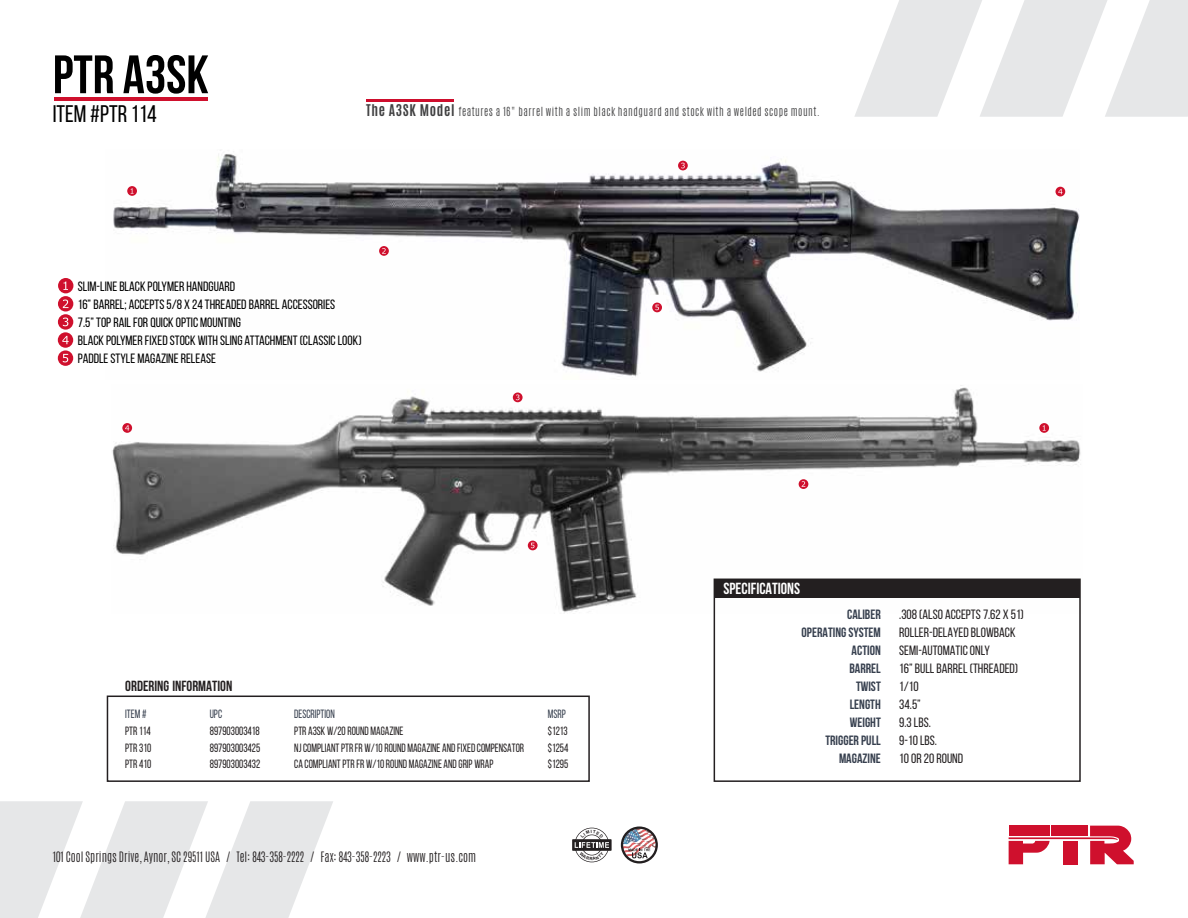
<style>
.page{position:relative;width:1188px;height:918px;background:#fff}
.page>*{position:absolute;margin:0;border:0;box-sizing:border-box;transform-origin:0 0}
.t1{font:700 54px "Bebas Neue";color:#000}
.t2{font:24px "Bebas Neue";color:#000}
.t3{font:700 16.05px "Bebas Neue";color:#fff}
.t4{font:700 14.7px "Bebas Neue";color:#231f20}
.t5{font:13.5px/18px "Bebas Neue";color:#000}
.t6{font:13.5px/18px "Bebas Neue";color:#231f20}
.t7{font:700 13.5px/18px "Bebas Neue";color:#363f4e;text-align:right}
.t8{font:12px "Bebas Neue";color:#231f20;scale:.9 1}
.t9{font:300 12px "Antonio";color:#231f20}
.t10{font:12px "Bebas Neue";color:#363f4e;scale:.9 1}
.t11{font:300 10.5px "Antonio";letter-spacing:.05em;color:#404041}
.s1{font-weight:700;font-size:13.5px}
</style>
<div class="page">
<svg style="left:855px;top:0;width:333px;height:117px"></svg>
<svg style="left:0;top:801px;width:333px;height:117px"></svg>
<svg style="left:1009px;top:826px;width:125px;height:38px"></svg>
<div style="left:1009px;top:826px;width:41px;height:10px;background:#cf102d"></div>
<div style="left:1051px;top:826px;width:37px;height:10px;background:#cf102d"></div>
<svg style="left:572px;top:839px;width:40px;height:12px"></svg>
<svg style="left:624px;top:829px;width:31px;height:30px"></svg>
<div style="left:621px;top:826px;width:37px;height:38px;border:2px solid #231f20;border-radius:50%"></div>
<img style="left:112px;top:385px;width:969px;height:229px">
<img style="left:113px;top:150px;width:967px;height:227px">
<svg style="left:127px;top:186px;width:10px;height:10px"></svg>
<svg style="left:131px;top:188px;width:3px;height:6px"></svg>
<div style="left:379px;top:246px;width:10px;height:10px;background:#cf102d;border-radius:50%"></div>
<svg style="left:382px;top:248px;width:4px;height:6px"></svg>
<svg style="left:678px;top:161px;width:10px;height:9px"></svg>
<svg style="left:681px;top:163px;width:4px;height:5px"></svg>
<div style="left:1056px;top:187px;width:9px;height:9px;background:#cf102d;border-radius:50%"></div>
<svg style="left:1058px;top:189px;width:4px;height:5px"></svg>
<svg style="left:652px;top:303px;width:10px;height:9px"></svg>
<svg style="left:655px;top:305px;width:4px;height:5px"></svg>
<svg style="left:1039px;top:423px;width:10px;height:10px"></svg>
<svg style="left:1043px;top:425px;width:3px;height:6px"></svg>
<svg style="left:799px;top:479px;width:9px;height:10px"></svg>
<svg style="left:802px;top:481px;width:3px;height:6px"></svg>
<svg style="left:513px;top:393px;width:10px;height:9px"></svg>
<svg style="left:516px;top:395px;width:4px;height:5px"></svg>
<svg style="left:122px;top:423px;width:10px;height:10px"></svg>
<svg style="left:125px;top:425px;width:4px;height:6px"></svg>
<svg style="left:528px;top:541px;width:10px;height:9px"></svg>
<svg style="left:531px;top:543px;width:3px;height:5px"></svg>
<div style="left:714px;top:579px;width:366px;height:18px;background:#231f20"></div>
<div style="left:714px;top:579px;width:367px;height:203px;border:2px solid #231f20"></div>
<div style="left:107px;top:696px;width:483px;height:86px;border:2px solid #231f20"></div>
<div style="left:58px;top:278px;width:15px;height:15px;background:#cf102d;border-radius:50%"></div>
<svg style="left:63px;top:281px;width:5px;height:9px"></svg>
<svg style="left:58px;top:296px;width:15px;height:16px"></svg>
<svg style="left:63px;top:300px;width:5px;height:8px"></svg>
<svg style="left:58px;top:314px;width:15px;height:16px"></svg>
<svg style="left:63px;top:318px;width:5px;height:8px"></svg>
<svg style="left:58px;top:332px;width:15px;height:16px"></svg>
<svg style="left:62px;top:336px;width:7px;height:8px"></svg>
<svg style="left:58px;top:350px;width:15px;height:16px"></svg>
<svg style="left:63px;top:354px;width:5px;height:8px"></svg>
<hr style="left:55px;top:97px;width:153px;height:4px;background:#cf102d">
<hr style="left:367px;top:99px;width:87px;height:3px;background:#ce0e2d">
<svg style="left:575px;top:828px;width:34px;height:34px"></svg>
<h1 class="t1" style="left:53px;top:45px;width:157px">PTR A3SK</h1>
<h2 class="t2" style="left:53px;top:100px;width:105px">ITEM #PTR 114</h2>
<p class="t11" style="left:366px;top:104px;width:455px"><span class="s1">The A3SK Model</span> features a 16" barrel with a slim black handguard and stock with a welded scope mount.</p>
<p class="t5" style="left:78px;top:277px;width:285px">SLIM-LINE BLACK POLYMER HANDGUARD<br>16” BARREL; ACCEPTS 5/8 X 24 THREADED BARREL ACCESSORIES<br>7.5” TOP RAIL FOR QUICK OPTIC MOUNTING<br>BLACK POLYMER FIXED STOCK WITH SLING ATTACHMENT (CLASSIC LOOK)<br>PADDLE STYLE MAGAZINE RELEASE</p>
<p class="t4" style="left:125px;top:677px;width:109px">ORDERING INFORMATION</p>
<p class="t10" style="left:125px;top:707px;width:25px">ITEM #</p>
<p class="t10" style="left:210px;top:707px;width:15px">UPC</p>
<p class="t10" style="left:294px;top:707px;width:47px">DESCRIPTION</p>
<p class="t10" style="left:548px;top:707px;width:21px">MSRP</p>
<p class="t8" style="left:125px;top:725px;width:30px">PTR 114</p>
<p class="t8" style="left:210px;top:725px;width:57px">897903003418</p>
<p class="t8" style="left:294px;top:725px;width:123px">PTR A3SK W/20 ROUND MAGAZINE</p>
<p class="t8" style="left:548px;top:725px;width:24px">$1213</p>
<p class="t8" style="left:125px;top:742px;width:30px">PTR 310</p>
<p class="t8" style="left:210px;top:742px;width:58px">897903003425</p>
<p class="t8" style="left:294px;top:742px;width:257px">NJ COMPLIANT PTR FR W/10 ROUND MAGAZINE AND FIXED COMPENSATOR</p>
<p class="t8" style="left:548px;top:742px;width:24px">$1254</p>
<p class="t8" style="left:125px;top:758px;width:30px">PTR 410</p>
<p class="t8" style="left:210px;top:758px;width:58px">897903003432</p>
<p class="t8" style="left:294px;top:758px;width:223px">CA COMPLIANT PTR FR W/10 ROUND MAGAZINE AND GRIP WRAP</p>
<p class="t8" style="left:548px;top:758px;width:24px">$1295</p>
<p class="t9" style="left:53px;top:849px;width:425px">101 Cool Springs Drive, Aynor, SC 29511 USA / Tel: 843-358-2222 / Fax: 843-358-2223 / www.ptr-us.com</p>
<p class="t3" style="left:723px;top:580px;width:78px">SPECIFICATIONS</p>
<p class="t7" style="left:802px;top:606px;width:81px">CALIBER<br>OPERATING SYSTEM<br>ACTION<br>BARREL<br>TWIST<br>LENGTH<br>WEIGHT<br>TRIGGER PULL<br>MAGAZINE</p>
<p class="t6" style="left:899px;top:606px;width:126px">.308 (ALSO ACCEPTS 7.62 X 51)<br>ROLLER-DELAYED BLOWBACK<br>SEMI-AUTOMATIC ONLY<br>16” BULL BARREL (THREADED)<br>1/10<br>34.5”<br>9.3 LBS.<br>9-10 LBS.<br>10 OR 20 ROUND</p>
</div>
